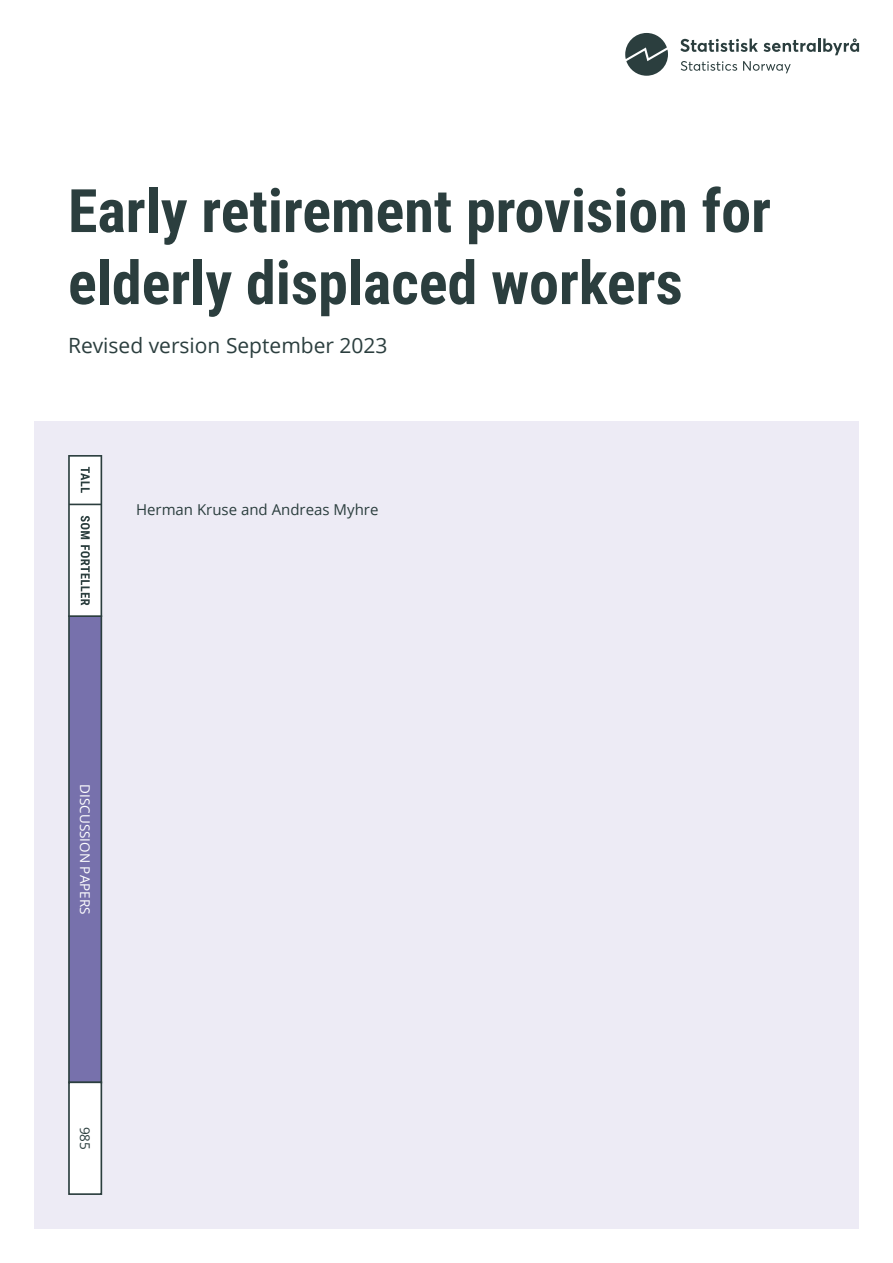
<style>
.page{position:relative;width:893px;height:1263px;background:#fff}
.page>*{position:absolute;margin:0;border:0;box-sizing:border-box;transform-origin:0 0}
.Kort_tittel_40_pt{font:700 60px/72px "Roboto Condensed";color:#2b3e3e}
.Undertittel{font:21px "Open Sans";color:#2b3e3e}
.Forfatter_e{font:15px "Open Sans";color:#2b3e3e}
.t1{font:13.5px "Open Sans";color:#fff}
.t2{font:13.5px "Open Sans";color:#2b3e3e}
</style>
<div class="page">
<div style="left:34px;top:421px;width:825px;height:808px;background:#edebf5"></div>
<svg style="left:680px;top:39px;width:78px;height:13px"></svg>
<svg style="left:764px;top:38px;width:95px;height:17px"></svg>
<svg style="left:681px;top:61px;width:56px;height:10px"></svg>
<svg style="left:743px;top:61px;width:48px;height:12px"></svg>
<svg style="left:625px;top:33px;width:43px;height:43px"></svg>
<div style="left:68px;top:615px;width:34px;height:468px;background:#7771ac;border:2px solid #2b3e3e"></div>
<div style="left:68px;top:1081px;width:34px;height:114px;background:#fff;border:2px solid #2b3e3e"></div>
<svg style="left:68px;top:455px;width:34px;height:162px;background:#d3d7d7"></svg>
<p class="Kort_tittel_40_pt" style="left:68px;top:172px;width:704px">Early retirement provision for elderly displaced workers</p>
<p class="Undertittel" style="left:68px;top:331px;width:321px">Revised version September 2023</p>
<p class="Forfatter_e" style="left:136px;top:499px;width:244px">Herman Kruse and Andreas Myhre</p>
<p class="t1" style="left:94px;top:784px;width:132px;rotate:90deg">DISCUSSION PAPERS</p>
<p class="t2" style="left:94px;top:1127px;width:25px;rotate:90deg">985</p>
</div>
